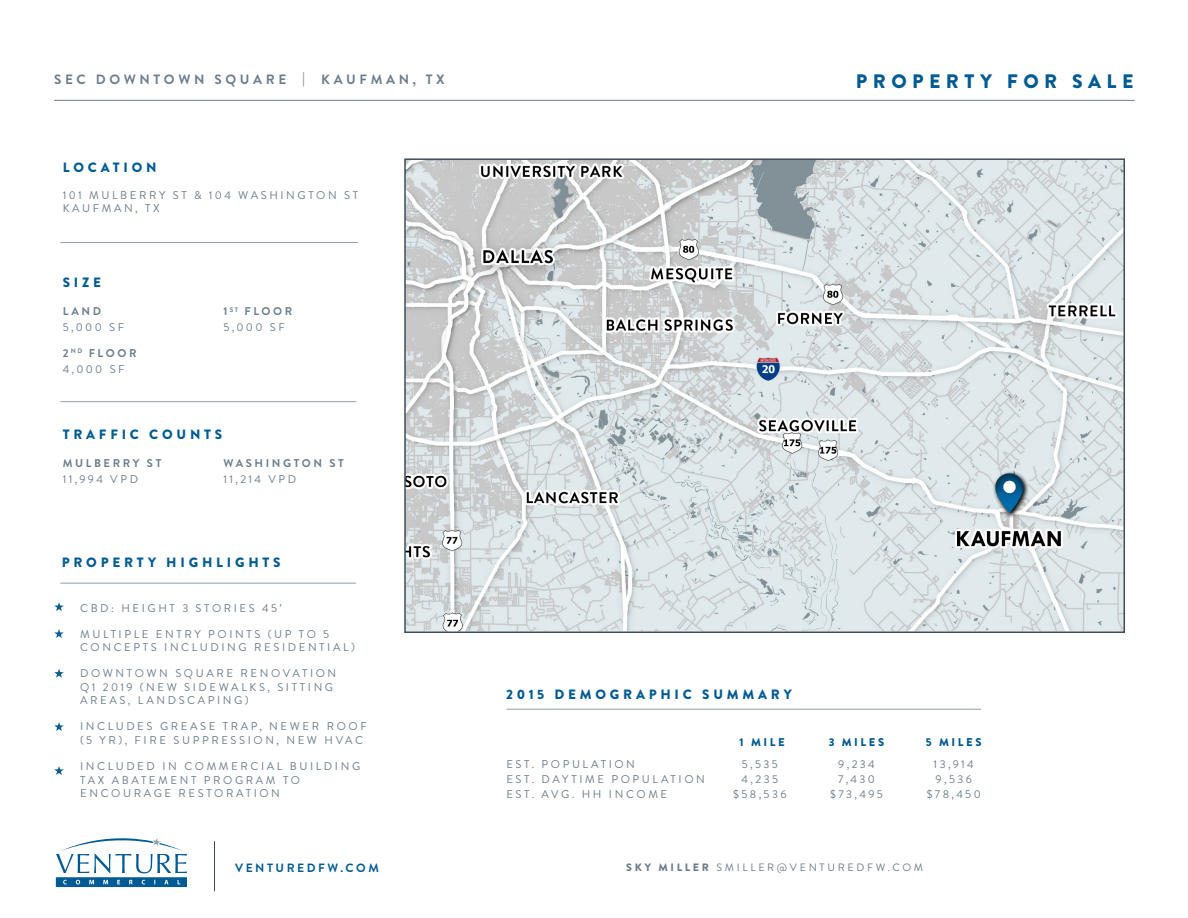
<style>
.page{position:relative;width:1188px;height:918px;background:#fff}
.page>*{position:absolute;margin:0;border:0;box-sizing:border-box;transform-origin:0 0}
.t1{font:900 19.5px "Brandon Grotesque";letter-spacing:.28em;color:#005b94}
.t2{font:900 13.5px "Brandon Grotesque";letter-spacing:.28em;color:#005b94}
.t3{font:700 13.5px "Brandon Grotesque";letter-spacing:.27em;color:#6b7d8c}
.t4{font:700 12px "Brandon Grotesque";letter-spacing:.21em;color:#005b94}
.t5{font:11.25px/13.5px "Brandon Grotesque";letter-spacing:.23em;color:#6b7d8c}
.t6{font:700 11.25px "Brandon Grotesque";letter-spacing:.23em;color:#6b7d8c}
.t7{font:900 11.25px "Brandon Grotesque";letter-spacing:.23em;color:#005b94}
.t8{font:10.65px "Brandon Grotesque";letter-spacing:.25em;color:#6b7d8c}
.s1{font-weight:900}
</style>
<div class="page">
<hr style="left:54px;top:100px;width:1081px;height:1px;background:#6b7d8c">
<svg style="left:56px;top:838px;width:131px;height:49px"></svg>
<hr style="left:214px;top:841px;width:1px;height:50px;background:#3f4d57">
<hr style="left:60px;top:242px;width:298px;height:1px;background:#8f9fa8">
<hr style="left:60px;top:401px;width:296px;height:1px;background:#8f9fa8">
<hr style="left:507px;top:709px;width:474px;height:1px;background:#8f9fa8">
<hr style="left:60px;top:583px;width:296px;height:1px;background:#8f9fa8">
<svg style="left:54px;top:602px;width:10px;height:9px"></svg>
<svg style="left:54px;top:629px;width:10px;height:9px"></svg>
<svg style="left:54px;top:669px;width:10px;height:9px"></svg>
<svg style="left:54px;top:722px;width:10px;height:9px"></svg>
<svg style="left:54px;top:766px;width:10px;height:9px"></svg>
<img style="left:407px;top:161px;width:715px;height:469px">
<div style="left:404px;top:158px;width:721px;height:475px;border:2px solid #3f4d57"></div>
<img style="left:990px;top:465px;width:41px;height:56px">
<p class="t3" style="left:54px;top:70px;width:392px">SEC DOWNTOWN SQUARE | KAUFMAN, TX</p>
<p class="t1" style="left:856px;top:67px;width:279px">PROPERTY FOR SALE</p>
<p class="t2" style="left:63px;top:158px;width:95px">LOCATION</p>
<p class="t5" style="left:63px;top:189px;width:297px">101 MULBERRY ST &amp; 104 WASHINGTON ST</p>
<p class="t5" style="left:63px;top:201px;width:98px">KAUFMAN, TX</p>
<p class="t2" style="left:63px;top:273px;width:40px">SIZE</p>
<p class="t6" style="left:63px;top:304px;width:40px">LAND</p>
<p class="t6" style="left:223px;top:304px;width:70px">1 <sup>ST</sup> FLOOR</p>
<p class="t5" style="left:63px;top:320px;width:63px">5,000 SF</p>
<p class="t5" style="left:223px;top:320px;width:63px">5,000 SF</p>
<p class="t6" style="left:63px;top:345px;width:75px">2 <sup>ND</sup> FLOOR</p>
<p class="t5" style="left:63px;top:362px;width:64px">4,000 SF</p>
<p class="t2" style="left:63px;top:425px;width:161px">TRAFFIC COUNTS</p>
<p class="t6" style="left:63px;top:455px;width:100px">MULBERRY ST</p>
<p class="t6" style="left:223px;top:455px;width:122px">WASHINGTON ST</p>
<p class="t5" style="left:63px;top:472px;width:77px">11,994 VPD</p>
<p class="t5" style="left:223px;top:472px;width:74px">11,214 VPD</p>
<p class="t2" style="left:62px;top:553px;width:220px">PROPERTY HIGHLIGHTS</p>
<p class="t5" style="left:80px;top:601px;width:203px">CBD: HEIGHT 3 STORIES 45’</p>
<p class="t5" style="left:80px;top:627px;width:251px">MULTIPLE ENTRY POINTS (UP TO 5</p>
<p class="t5" style="left:80px;top:641px;width:276px">CONCEPTS INCLUDING RESIDENTIAL)</p>
<p class="t5" style="left:80px;top:667px;width:258px">DOWNTOWN SQUARE RENOVATION</p>
<p class="t5" style="left:80px;top:680px;width:255px">Q1 2019 (NEW SIDEWALKS, SITTING</p>
<p class="t5" style="left:80px;top:694px;width:170px">AREAS, LANDSCAPING)</p>
<p class="t5" style="left:80px;top:720px;width:288px">INCLUDES GREASE TRAP, NEWER ROOF (5 YR), FIRE SUPPRESSION, NEW HVAC</p>
<p class="t5" style="left:80px;top:760px;width:282px">INCLUDED IN COMMERCIAL BUILDING<br>TAX ABATEMENT PROGRAM TO</p>
<p class="t5" style="left:80px;top:787px;width:201px">ENCOURAGE RESTORATION</p>
<p class="t2" style="left:506px;top:685px;width:287px">2015 DEMOGRAPHIC SUMMARY</p>
<p class="t7" style="left:740px;top:734px;width:47px">1 MILE</p>
<p class="t7" style="left:829px;top:734px;width:57px">3 MILES</p>
<p class="t7" style="left:926px;top:734px;width:57px">5 MILES</p>
<p class="t5" style="left:506px;top:757px;width:130px">EST. POPULATION</p>
<p class="t5" style="left:742px;top:757px;width:37px">5,535</p>
<p class="t5" style="left:838px;top:757px;width:38px">9,234</p>
<p class="t5" style="left:934px;top:757px;width:42px">13,914</p>
<p class="t5" style="left:506px;top:772px;width:200px">EST. DAYTIME POPULATION</p>
<p class="t5" style="left:742px;top:772px;width:38px">4,235</p>
<p class="t5" style="left:838px;top:772px;width:38px">7,430</p>
<p class="t5" style="left:936px;top:772px;width:38px">9,536</p>
<p class="t5" style="left:506px;top:787px;width:162px">EST. AVG. HH INCOME</p>
<p class="t5" style="left:733px;top:787px;width:55px">$58,536</p>
<p class="t5" style="left:830px;top:787px;width:54px">$73,495</p>
<p class="t5" style="left:927px;top:787px;width:56px">$78,450</p>
<p class="t4" style="left:235px;top:860px;width:145px">VENTUREDFW.COM</p>
<p class="t8" style="left:626px;top:860px;width:298px"><span class="s1">SKY MILLER</span> SMILLER@VENTUREDFW.COM</p>
</div>
